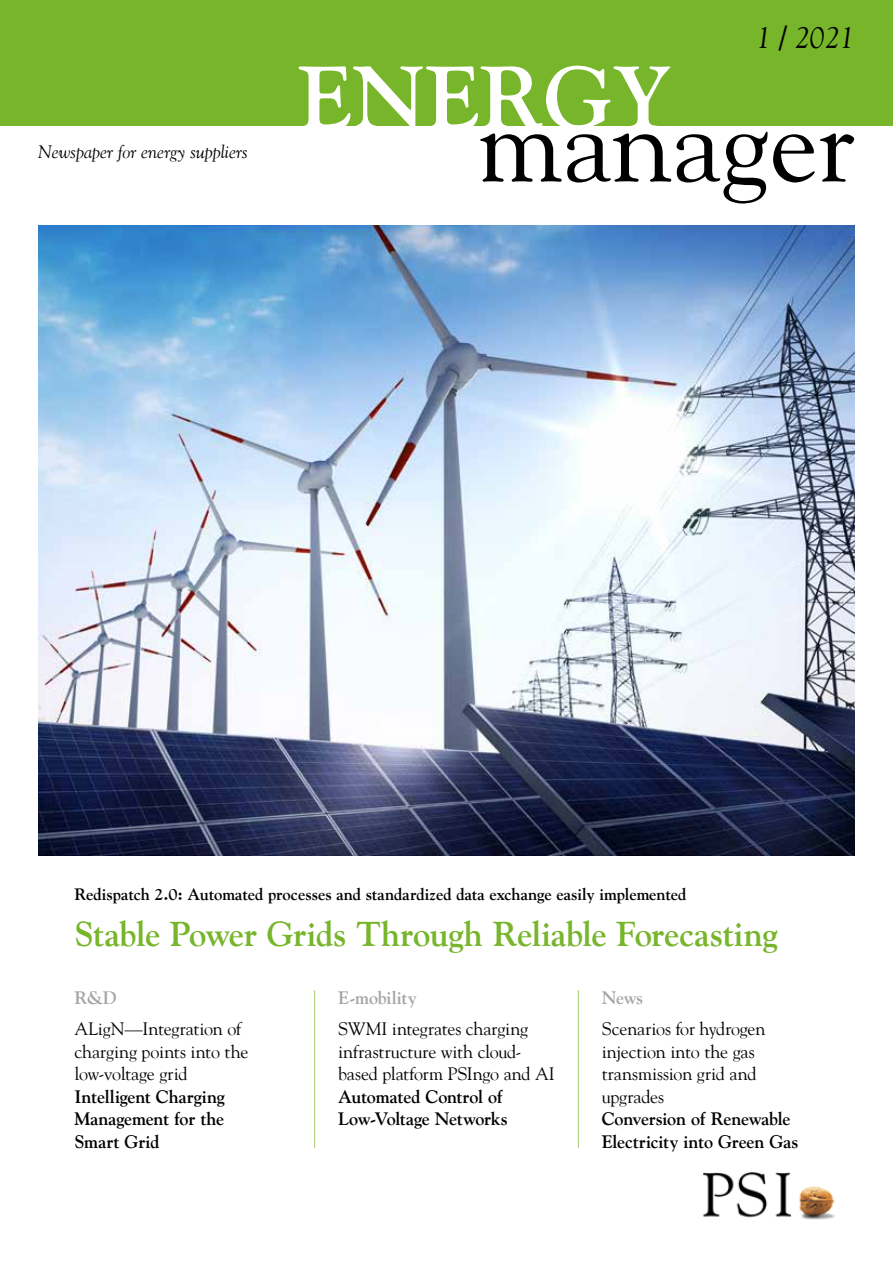
<style>
.page{position:relative;width:893px;height:1263px;background:#fff}
.page>*{position:absolute;margin:0;border:0;box-sizing:border-box;transform-origin:0 0}
.t1{font:109.5px "Goudy";color:#000}
.t2{font:700 88.35px "Goudy";color:#fff}
.t3{font:700 34.5px "Goudy";letter-spacing:-.015em;color:#77b52b}
.t4{font:italic 30px "Goudy";color:#000}
.t5{font:18px/22.5px "Goudy";letter-spacing:-.005em;color:#000}
.t6{font:700 18px/22.5px "Goudy";letter-spacing:-.01em;color:#000}
.t7{font:italic 18px "Goudy";color:#000}
.t8{font:700 18px "Goudy";letter-spacing:-.015em;color:#a4a5a5}
.t9{font:700 16.5px "Goudy";color:#000}
</style>
<div class="page">
<div style="left:0;top:0;width:893px;height:126px;background:#77b52b"></div>
<img style="left:704px;top:1172px;width:131px;height:47px">
<img style="left:38px;top:225px;width:817px;height:630px">
<hr style="left:314px;top:990px;width:1px;height:158px;background:#a8cb70">
<hr style="left:578px;top:990px;width:1px;height:158px;background:#a8cb70">
<p class="t7" style="left:38px;top:141px;width:211px">Newspaper for energy suppliers</p>
<h2 class="t2" style="left:299px;top:45px;width:374px">ENERGY</h2>
<h3 class="t4" style="left:756px;top:19px;width:100px">1 / 2021</h3>
<h1 class="t1" style="left:478px;top:75px;width:379px">manager</h1>
<p class="t9" style="left:74px;top:885px;width:613px">Redispatch 2.0: Automated processes and standardized data exchange easily implemented</p>
<h3 class="t3" style="left:74px;top:914px;width:705px">Stable Power Grids Through Reliable Forecasting</h3>
<p class="t8" style="left:602px;top:987px;width:43px">News</p>
<p class="t5" style="left:602px;top:1017px;width:165px">Scenarios for hydrogen injection into the gas transmission grid and upgrades</p>
<p class="t6" style="left:602px;top:1108px;width:198px">Conversion of Renewable<br>Electricity into Green Gas</p>
<p class="t8" style="left:338px;top:987px;width:80px">E-mobility</p>
<p class="t5" style="left:338px;top:1017px;width:218px">SWMI integrates charging infrastructure with cloud&shy;based platform PSIngo and AI</p>
<p class="t6" style="left:338px;top:1085px;width:171px">Automated Control of<br>Low-Voltage Networks</p>
<p class="t8" style="left:74px;top:987px;width:44px">R&amp;D</p>
<p class="t5" style="left:74px;top:1017px;width:175px">ALigN—Integration of charging points into the low-voltage grid</p>
<p class="t6" style="left:74px;top:1085px;width:152px;text-align:justify">Intelligent Charging Management for the Smart Grid</p>
</div>
